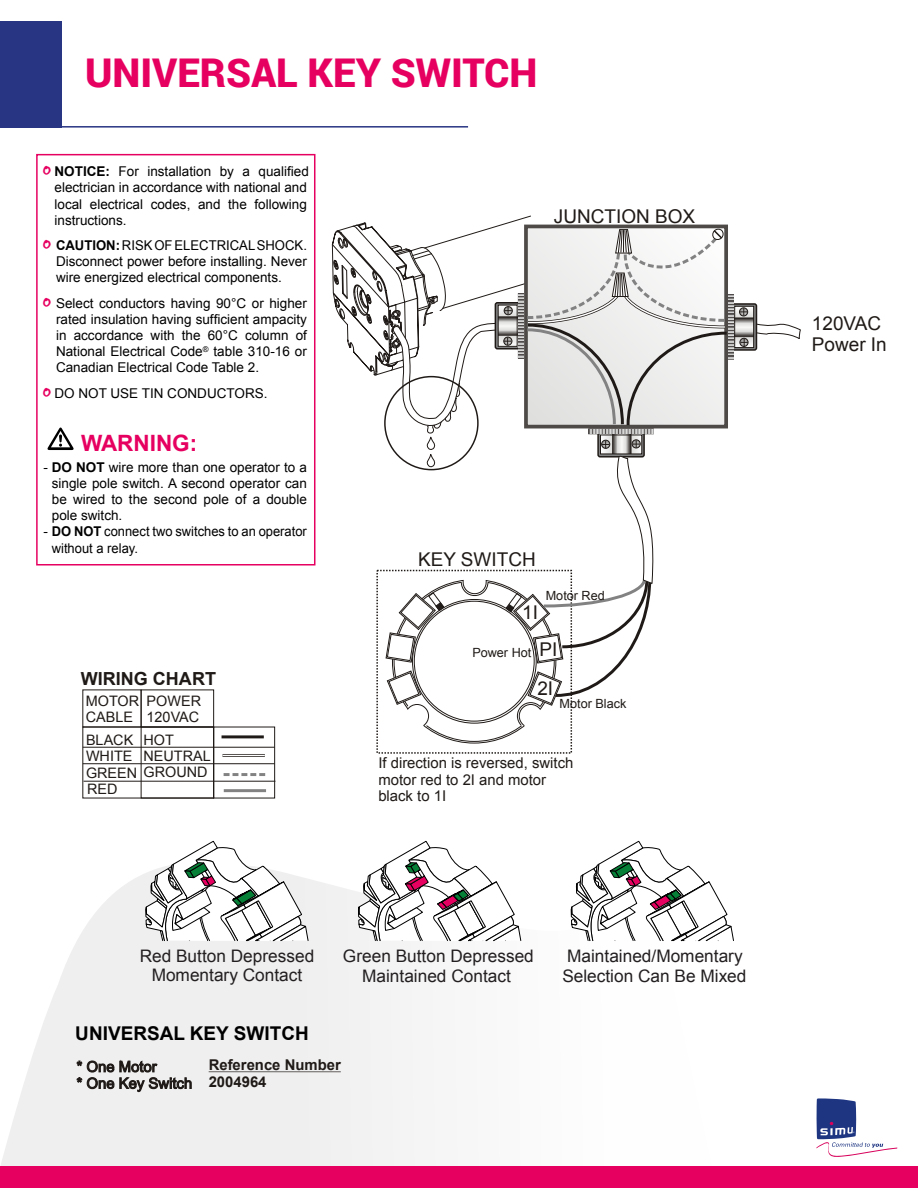
<style>
.page{position:relative;width:918px;height:1188px;background:#fff}
.page>*{position:absolute;margin:0;border:0;box-sizing:border-box;transform-origin:0 0}
.t1{font:900 39.6px "Roboto";color:#e60060}
.t2{font:700 22.5px "Arial";color:#e60060}
.t3{font:19.05px/21.1px "Arial";color:#1f1a17}
.t4{font:700 19.05px "Arial";color:#000}
.t5{font:700 18px "Arial";color:#1f1a17}
.t6{font:17.25px/19.4px "Arial";color:#231f20;text-align:center}
.t7{font:14.85px/16.6px "Arial";color:#1f1a17}
.t8{font:700 14.85px/16.6px "Arial";color:#1f1a17}
.t9{font:14.4px/16px "Arial";color:#1f1a17}
.t10{font:13.5px/16.2px "Arial";color:#000;text-align:justify}
.t11{font:12.6px "Arial";color:#1f1a17}
.s1{font-family:"Trash Hand";font-size:21px;color:#e60060}
.s2{font-weight:700}
</style>
<div class="page">
<svg style="left:0;top:874px;width:749px;height:293px;fill:#f5f5f5"></svg>
<svg style="left:816px;top:1098px;width:81px;height:59px"></svg>
<div style="left:0;top:1167px;width:918px;height:21px;background:#e60060"></div>
<hr style="left:209px;top:1071px;width:132px;height:1px;background:#1f1a17">
<svg style="left:729px;top:304px;width:27px;height:46px"></svg>
<div style="left:729px;top:303px;width:28px;height:48px;border:1px solid #1f1a17;border-radius:2px"></div>
<div style="left:728px;top:294px;width:6px;height:66px;border:1px solid #1f1a17"></div>
<svg style="left:737px;top:308px;width:3px;height:38px"></svg>
<div style="left:735px;top:306px;width:19px;height:42px;border:1px solid #1f1a17"></div>
<div style="left:739px;top:308px;width:9px;height:8px;border:1px solid #1f1a17;border-radius:50%"></div>
<div style="left:740px;top:338px;width:8px;height:9px;border:1px solid #1f1a17;border-radius:50%"></div>
<svg style="left:740px;top:308px;width:61px;height:38px"></svg>
<div style="left:141px;top:690px;width:73px;height:37px;border:1px solid #1f1a17"></div>
<div style="left:82px;top:690px;width:59px;height:37px;border:1px solid #1f1a17"></div>
<div style="left:82px;top:727px;width:132px;height:71px;border:1px solid #1f1a17"></div>
<div style="left:141px;top:727px;width:73px;height:71px;border:1px solid #1f1a17"></div>
<div style="left:213px;top:727px;width:62px;height:71px;border:1px solid #1f1a17"></div>
<hr style="left:222px;top:735px;width:42px;height:3px;background:#1f1a17">
<hr style="left:83px;top:747px;width:192px;height:1px;background:#1f1a17">
<hr style="left:83px;top:763px;width:192px;height:1px;background:#1f1a17">
<hr style="left:223px;top:754px;width:42px;height:3px;background:#1f1a17">
<svg style="left:224px;top:773px;width:42px;height:3px"></svg>
<hr style="left:223px;top:755px;width:42px;height:1px;background:#fff">
<hr style="left:84px;top:781px;width:191px;height:1px;background:#1f1a17">
<hr style="left:224px;top:789px;width:42px;height:3px;background:#828282">
<svg style="left:76px;top:1056px;width:117px;height:39px"></svg>
<svg style="left:331px;top:215px;width:402px;height:512px"></svg>
<svg style="left:358px;top:841px;width:163px;height:100px"></svg>
<svg style="left:145px;top:841px;width:164px;height:100px"></svg>
<svg style="left:571px;top:841px;width:163px;height:100px"></svg>
<div style="left:0;top:21px;width:62px;height:107px;background:#283583"></div>
<hr style="left:61px;top:126px;width:407px;height:2px;background:#283583">
<div style="left:36px;top:154px;width:279px;height:412px;background:#fff;border:2px solid #e60060"></div>
<svg style="left:48px;top:428px;width:26px;height:22px"></svg>
<h1 class="t1" style="left:85px;top:45px;width:454px">UNIVERSAL KEY SWITCH</h1>
<p class="t10" style="left:55px;top:164px;width:256px;text-align:left;text-indent:-12px"><span class="s1">O</span> <span class="s2">NOTICE:</span> For installation by a qualified electrician in accordance with national and local electrical codes, and the following instructions.</p>
<p class="t10" style="left:56px;top:237px;width:252px;text-indent:-13px"><span class="s1">O</span> <span class="s2">CAUTION:</span> RISK OF ELECTRICALSHOCK.<br>Disconnect power before installing. Never wire energized electrical components.</p>
<p class="t10" style="left:56px;top:295px;width:252px;text-indent:-13px"><span class="s1">O</span> Select conductors having 90°C or higher rated insulation having sufficient ampacity in accordance with the 60°C column of National Electrical Code<sup>®</sup> table 310-16 or Canadian Electrical Code Table 2.</p>
<p class="t10" style="left:43px;top:385px;width:226px"><span class="s1">O</span> DO NOT USE TIN CONDUCTORS.</p>
<h2 class="t2" style="left:81px;top:428px;width:118px">WARNING:</h2>
<p class="t10" style="left:52px;top:459px;width:257px;text-indent:-8px">- <span class="s2">DO NOT</span> wire more than one operator to a single pole switch. A second operator can be wired to the second pole of a double pole switch.</p>
<p class="t10" style="left:52px;top:524px;width:257px;text-indent:-8px">- <span class="s2">DO NOT</span> connect two switches to an operator without a relay.</p>
<h3 class="t3" style="left:554px;top:206px;width:143px">JUNCTION BOX</h3>
<h3 class="t3" style="left:418px;top:549px;width:119px">KEY SWITCH</h3>
<h3 class="t3" style="left:522px;top:602px;width:17px">1I</h3>
<p class="t11" style="left:546px;top:587px;width:61px">Motor Red</p>
<h3 class="t5" style="left:81px;top:667px;width:137px">WIRING CHART</h3>
<p class="t9" style="left:86px;top:693px;width:55px">MOTOR<br>CABLE</p>
<p class="t9" style="left:147px;top:693px;width:56px">POWER<br>120VAC</p>
<p class="t9" style="left:86px;top:733px;width:123px">BLACK<br>WHITE<br>GREEN GROUND</p>
<p class="t9" style="left:144px;top:732px;width:69px">HOT<br>NEUTRAL</p>
<p class="t9" style="left:87px;top:782px;width:32px">RED</p>
<h3 class="t3" style="left:537px;top:630px;width:22px;line-height:39.3px">PI<br>2I</h3>
<p class="t11" style="left:472px;top:644px;width:61px">Power Hot</p>
<p class="t11" style="left:560px;top:695px;width:68px">Motor Black</p>
<p class="t7" style="left:378px;top:755px;width:197px">If direction is reversed, switch motor red to 2I and motor black to 1I</p>
<p class="t6" style="left:140px;top:947px;width:176px">Red Button Depressed<br>Momentary Contact</p>
<p class="t6" style="left:343px;top:947px;width:192px">Green Button Depressed<br>Maintained Contact</p>
<p class="t6" style="left:562px;top:947px;width:186px;text-align:left">Maintained/Momentary<br>Selection Can Be Mixed</p>
<h3 class="t4" style="left:75px;top:1021px;width:235px">UNIVERSAL KEY SWITCH</h3>
<p class="t8" style="left:209px;top:1057px;width:134px">Reference Number<br>2004964</p>
<h3 class="t3" style="left:812px;top:313px;width:76px">120VAC<br>Power In</h3>
</div>
